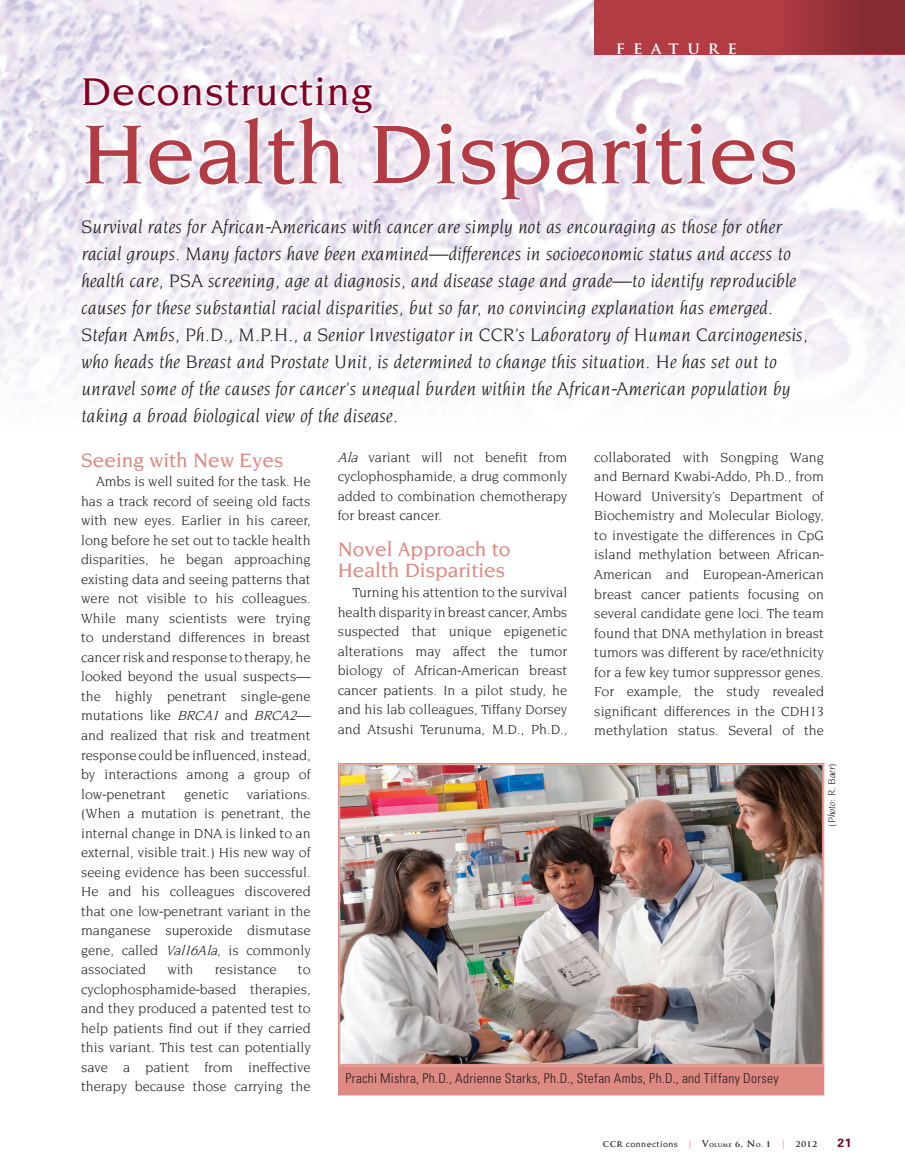
<style>
.page{position:relative;width:905px;height:1175px;background:#fff}
.page>*{position:absolute;margin:0;border:0;box-sizing:border-box;transform-origin:0 0}
.t1{font:500 90px "Novarese Std";color:#b33b44}
.t2{font:500 42px "Novarese Std";letter-spacing:.025em;color:#820123}
._1_0_Heading_1{font:500 21px/21px "Novarese Std";color:#de8982}
._2_1_Lead-In_Italic{font:italic 19.5px/27px "Novarese Std";letter-spacing:.01em;color:#231f20}
._5_1_Corner_Box_Text{font:700 16.5px "Trajan Pro";letter-spacing:.49em;color:#fff}
._1_1_Body_Text{font:14.25px/19.5px "Novarese Std";color:#231f20;text-align:justify}
._3_1_Photo_Caption{font:300 condensed 13.5px "Univers LT Std";letter-spacing:.025em;color:#231f20}
.t3{font:700 12px "Univers LT Std";color:#820123}
._3_3_Photo-Photograp{font:italic 10.5px "Novarese Std";color:#231f20}
.t4{font:700 9px "Trajan Pro";letter-spacing:.05em;color:#231f20}
.s1{font-family:"Univers LT Std";font-weight:300}
.s2{font-style:italic}
.s3{font-family:"Novarese Std";font-weight:500}
.s4{color:#de8982}
.s5{font-size:6px}
</style>
<div class="page">
<img style="left:0;top:0;width:904px;height:391px">
<svg style="left:80px;top:75px;width:718px;height:127px;fill:#f3eef5"></svg>
<div style="left:594px;top:0;width:310px;height:54px;background:#b33b44"></div>
<div style="left:778px;top:0;width:126px;height:54px;background:linear-gradient(to right,#ae3942,#7c282e)"></div>
<div style="left:339px;top:1066px;width:483px;height:28px;background:#de8982"></div>
<div style="left:338px;top:1064px;width:486px;height:31px;border:3px solid #de8982"></div>
<img style="left:338px;top:763px;width:486px;height:303px">
<div style="left:339px;top:764px;width:483px;height:300px;border:1px solid #de8982"></div>
<p class="_5_1_Corner_Box_Text" style="left:616px;top:38px;width:122px">feature</p>
<p class="t2" style="left:81px;top:68px;width:293px">Deconstructing</p>
<p class="t1" style="left:81px;top:104px;width:719px">Health Disparities</p>
<p class="_2_1_Lead-In_Italic" style="left:81px;top:213px;width:728px">Survival rates for African<span class="s1">-</span>Americans with cancer are simply not as encouraging as those for other racial groups. Many factors have been examined—differences in socioeconomic status and access to health care, PSA screening, age at diagnosis, and disease stage and grade—to identify reproducible causes for these substantial racial disparities, but so far, no convincing explanation has emerged.<br>Stefan Ambs, Ph.D., M.P.H., a Senior Investigator in CCR’s Laboratory of Human Carcinogenesis, who heads the Breast and Prostate Unit, is determined to change this situation. He has set out to unravel some of the causes for cancer’s unequal burden within the African<span class="s1">-</span>American population by taking a broad biological view of the disease.</p>
<p class="_1_0_Heading_1" style="left:81px;top:449px;width:204px">Seeing with New Eyes</p>
<p class="_1_1_Body_Text" style="left:81px;top:472px;width:231px;text-indent:15px">Ambs is well suited for the task. He has a track record of seeing old facts with new eyes. Earlier in his career, long before he set out to tackle health disparities, he began approaching existing data and seeing patterns that were not visible to his colleagues.<br>While many scientists were trying to understand differences in breast cancer risk and response to therapy, he looked beyond the usual suspects— the highly penetrant single<span class="s1">-</span>gene mutations like <span class="s2">BRCA1</span> and <span class="s2">BRCA2</span>— and realized that risk and treatment response could be influenced, instead, by interactions among a group of low<span class="s1">-</span>penetrant</p>
<p class="_1_1_Body_Text" style="left:81px;top:784px;width:231px;text-indent:166px">variations. (When a mutation is penetrant, the internal change in DNA is linked to an external, visible trait.) His new way of seeing evidence has been successful.<br>He and his colleagues discovered that one low<span class="s1">-</span>penetrant variant in the manganese superoxide dismutase gene, called <span class="s2">Val16Ala</span>, is commonly associated</p>
<p class="_1_1_Body_Text" style="left:184px;top:784px;width:46px">genetic</p>
<p class="_1_1_Body_Text" style="left:167px;top:959px;width:28px">with</p>
<p class="_1_1_Body_Text" style="left:215px;top:959px;width:63px">resistance</p>
<p class="_1_1_Body_Text" style="left:81px;top:959px;width:231px;text-indent:217px">to cyclophosphamide<span class="s1">-</span>based therapies, and they produced a patented test to help patients find out if they carried this variant. This test can potentially save a patient from ineffective therapy because those carrying the</p>
<p class="_1_1_Body_Text" style="left:338px;top:447px;width:231px"><span class="s2">Ala</span> variant will not benefit from cyclophosphamide, a drug commonly added to combination chemotherapy for breast cancer.</p>
<p class="_1_0_Heading_1" style="left:338px;top:539px;width:174px">Novel Approach to<br>Health Disparities</p>
<p class="_1_1_Body_Text" style="left:338px;top:582px;width:231px;text-indent:15px">Turning his attention to the survival health disparity in breast cancer, Ambs suspected that unique epigenetic alterations may affect the tumor biology of African<span class="s1">-</span>American breast cancer patients. In a pilot study, he and his lab colleagues, Tiffany Dorsey and Atsushi Terunuma, M.D., Ph.D.,</p>
<p class="_1_1_Body_Text" style="left:594px;top:447px;width:231px">collaborated with Songping Wang and Bernard Kwabi<span class="s1">-</span>Addo, Ph.D., from Howard University’s Department of Biochemistry and Molecular Biology, to investigate the differences in CpG island methylation between African<span class="s1">-</span>American and European<span class="s1">-</span>American breast cancer patients focusing on several candidate gene loci. The team found that DNA methylation in breast tumors was different by race/ethnicity for a few key tumor suppressor genes.<br>For example, the study revealed significant differences in the CDH13 methylation status. Several of the</p>
<p class="_3_3_Photo-Photograp" style="left:826px;top:826px;width:65px;rotate:-90deg">(Photo: R. Baer)</p>
<p class="_3_1_Photo_Caption" style="left:345px;top:1070px;width:434px">Prachi Mishra, Ph.D., Adrienne Starks, Ph.D., Stefan Ambs, Ph.D., and Tiffany Dorsey</p>
<p class="t4" style="left:603px;top:1138px;width:216px">ccr <span class="s3">connections</span> <span class="s4">|</span> V<span class="s5">olume</span> 6, N<span class="s5">o.</span> 1 <span class="s4">|</span> 2012</p>
<p class="t3" style="left:837px;top:1135px;width:15px">21</p>
</div>
